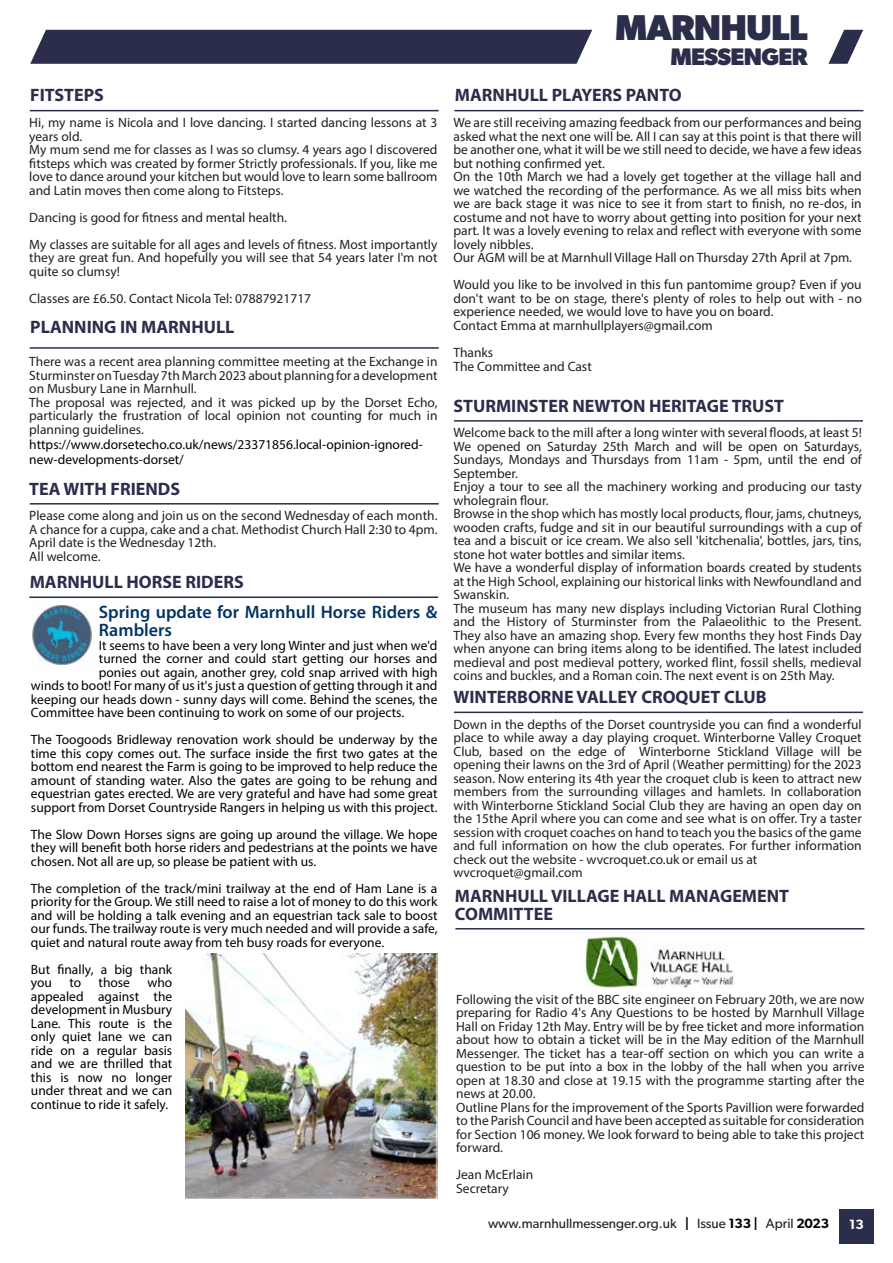
<style>
.page{position:relative;width:893px;height:1263px;background:#fff}
.page>*{position:absolute;margin:0;border:0;box-sizing:border-box;transform-origin:0 0}
.t1{font:700 36px "Gibson";letter-spacing:-.025em;color:#2b2e4a}
.t2{font:700 24px "Gibson";letter-spacing:-.025em;color:#2b2e4a}
.t3{font:700 18px/18px "Myriad Pro";color:#2b2e4a}
.t4{font:600 18px/18px "Myriad Pro";color:#036}
.t5{font:13.5px/13.5px "Myriad Pro";color:#211f22}
.t6{font:13.5px/13.5px "Myriad Pro";color:#000;text-align:justify}
.t7{font:13.5px "Gibson";color:#211f22}
.t8{font:600 13.5px "Gibson";color:#fff}
.s1{font-weight:600;color:#000}
</style>
<div class="page">
<div style="left:840px;top:1209px;width:34px;height:34px;background:#2b2e4a"></div>
<svg style="left:30px;top:29px;width:833px;height:35px"></svg>
<hr style="left:454px;top:110px;width:409px;height:1px;background:#2b2e4a">
<hr style="left:30px;top:110px;width:409px;height:1px;background:#2b2e4a">
<hr style="left:30px;top:347px;width:409px;height:2px;background:#2b2e4a">
<hr style="left:29px;top:596px;width:409px;height:2px;background:#2b2e4a">
<img style="left:32px;top:605px;width:64px;height:61px">
<hr style="left:455px;top:928px;width:409px;height:1px;background:#2b2e4a">
<img style="left:583px;top:937px;width:151px;height:50px">
<hr style="left:30px;top:503px;width:409px;height:1px;background:#2b2e4a">
<hr style="left:454px;top:712px;width:409px;height:1px;background:#2b2e4a">
<hr style="left:454px;top:420px;width:409px;height:2px;background:#2b2e4a">
<img style="left:185px;top:953px;width:252px;height:246px">
<h1 class="t1" style="left:615px;top:7px;width:194px">MARNHULL</h1>
<h2 class="t2" style="left:670px;top:42px;width:139px">MESSENGER</h2>
<h3 class="t3" style="left:30px;top:85px;width:75px">FITSTEPS</h3>
<h3 class="t3" style="left:455px;top:85px;width:228px">MARNHULL PLAYERS PANTO</h3>
<p class="t5" style="left:29px;top:116px;width:410px">Hi, my name is Nicola and I love dancing. I started dancing lessons at 3 years old.<br>My mum send me for classes as I was so clumsy. 4 years ago I discovered fitsteps which was created by former Strictly professionals. If you, like me love to dance around your kitchen but would love to learn some ballroom and Latin moves then come along to Fitsteps.</p>
<p class="t5" style="left:29px;top:204px;width:410px;line-height:27px">Dancing is good for fitness and mental health.<br>My classes are suitable for all ages and levels of fitness. Most importantly</p>
<p class="t5" style="left:29px;top:251px;width:410px">they are great fun. And hopefully you will see that 54 years later I'm not quite so clumsy!</p>
<p class="t5" style="left:29px;top:291px;width:283px">Classes are £6.50. Contact Nicola Tel: 07887921717</p>
<h3 class="t3" style="left:30px;top:317px;width:206px">PLANNING IN MARNHULL</h3>
<p class="t5" style="left:29px;top:355px;width:410px">There was a recent area planning committee meeting at the Exchange in Sturminster on Tuesday 7th March 2023 about planning for a development on Musbury Lane in Marnhull.<br>The proposal was rejected, and it was picked up by the Dorset Echo, particularly the frustration of local opinion not counting for much in planning guidelines.</p>
<p class="t6" style="left:29px;top:437px;width:395px;line-height:15px">https://www.dorsetecho.co.uk/news/23371856.local-opinion-ignored&shy;new-developments-dorset/</p>
<h3 class="t3" style="left:29px;top:479px;width:152px">TEA WITH FRIENDS</h3>
<p class="t5" style="left:29px;top:509px;width:410px">Please come along and join us on the second Wednesday of each month.<br>A chance for a cuppa, cake and a chat. Methodist Church Hall 2:30 to 4pm.<br>April date is the Wednesday 12th.<br>All welcome.</p>
<h3 class="t3" style="left:30px;top:572px;width:216px">MARNHULL HORSE RIDERS</h3>
<h3 class="t4" style="left:99px;top:603px;width:340px">Spring update for Marnhull Horse Riders &amp;<br>Ramblers</h3>
<p class="t6" style="left:99px;top:638px;width:340px">It seems to have been a very long Winter and just when we'd</p>
<p class="t6" style="left:99px;top:652px;width:340px">turned the corner and could start getting our horses and</p>
<p class="t6" style="left:99px;top:665px;width:340px">ponies out again, another grey, cold snap arrived with high</p>
<p class="t6" style="left:31px;top:679px;width:408px">winds to boot! For many of us it's just a question of getting through it and</p>
<p class="t6" style="left:31px;top:692px;width:408px">keeping our heads down - sunny days will come. Behind the scenes, the</p>
<p class="t6" style="left:31px;top:706px;width:375px">Committee have been continuing to work on some of our projects.</p>
<p class="t6" style="left:31px;top:733px;width:408px">The Toogoods Bridleway renovation work should be underway by the time this copy comes out. The surface inside the first two gates at the bottom end nearest the Farm is going to be improved to help reduce the amount of standing water. Also the gates are going to be rehung and equestrian gates erected. We are very grateful and have had some great support from Dorset Countryside Rangers in helping us with this project.</p>
<p class="t6" style="left:31px;top:827px;width:408px">The Slow Down Horses signs are going up around the village. We hope they will benefit both horse riders and pedestrians at the points we have chosen. Not all are up, so please be patient with us.</p>
<p class="t6" style="left:31px;top:881px;width:408px">The completion of the track/mini trailway at the end of Ham Lane is a priority for the Group. We still need to raise a lot of money to do this work and will be holding a talk evening and an equestrian tack sale to boost our funds. The trailway route is very much needed and will provide a safe, quiet and natural route away from teh busy roads for everyone.</p>
<p class="t6" style="left:31px;top:962px;width:143px">But finally, a big thank you</p>
<p class="t6" style="left:31px;top:976px;width:143px;text-indent:116px">who appealed against the development in Musbury Lane. This route is the only quiet lane we can ride on a regular basis and we are thrilled that this is now no longer under threat and we can continue to ride it safely.</p>
<p class="t6" style="left:69px;top:976px;width:13px">to</p>
<p class="t6" style="left:99px;top:976px;width:33px">those</p>
<p class="t5" style="left:453px;top:116px;width:410px">We are still receiving amazing feedback from our performances and being asked what the next one will be. All I can say at this point is that there will be another one, what it will be we still need to decide, we have a few ideas but nothing confirmed yet.<br>On the 10th March we had a lovely get together at the village hall and we watched the recording of the performance. As we all miss bits when we are back stage it was nice to see it from start to finish, no re-dos, in costume and not have to worry about getting into position for your next part. It was a lovely evening to relax and reflect with everyone with some lovely nibbles.<br>Our AGM will be at Marnhull Village Hall on Thursday 27th April at 7pm.</p>
<p class="t5" style="left:453px;top:278px;width:410px">Would you like to be involved in this fun pantomime group? Even if you don't want to be on stage, there's plenty of roles to help out with - no experience needed, we would love to have you on board.<br>Contact Emma at marnhullplayers@gmail.com</p>
<p class="t5" style="left:453px;top:345px;width:140px">Thanks<br>The Committee and Cast</p>
<h3 class="t3" style="left:453px;top:396px;width:332px">STURMINSTER NEWTON HERITAGE TRUST</h3>
<p class="t5" style="left:453px;top:426px;width:410px">Welcome back to the mill after a long winter with several floods, at least 5!<br>We opened on Saturday 25th March and will be open on Saturdays, Sundays, Mondays and Thursdays from 11am - 5pm, until the end of September.<br>Enjoy a tour to see all the machinery working and producing our tasty wholegrain flour.<br>Browse in the shop which has mostly local products, flour, jams, chutneys, wooden crafts, fudge and sit in our beautiful surroundings with a cup of tea and a biscuit or ice cream. We also sell 'kitchenalia', bottles, jars, tins, stone hot water bottles and similar items.<br>We have a wonderful display of information boards created by students at the High School, explaining our historical links with Newfoundland and Swanskin.<br>The museum has many new displays including Victorian Rural Clothing and the History of Sturminster from the Palaeolithic to the Present.<br>They also have an amazing shop. Every few months they host Finds Day when anyone can bring items along to be identified. The latest included medieval and post medieval pottery, worked flint, fossil shells, medieval coins and buckles, and a Roman coin. The next event is on 25th May.</p>
<h3 class="t3" style="left:453px;top:688px;width:315px">WINTERBORNE VALLEY CROQUET CLUB</h3>
<p class="t5" style="left:453px;top:717px;width:410px">Down in the depths of the Dorset countryside you can find a wonderful place to while away a day playing croquet. Winterborne Valley Croquet Club, based on the edge of Winterborne Stickland Village will be opening their lawns on the 3rd of April (Weather permitting) for the 2023 season. Now entering its 4th year the croquet club is keen to attract new members from the surrounding villages and hamlets. In collaboration with Winterborne Stickland Social Club they are having an open day on the 15the April where you can come and see what is on offer. Try a taster session with croquet coaches on hand to teach you the basics of the game and full information on how the club operates. For further information check out the website - wvcroquet.co.uk or email us at wvcroquet@gmail.com</p>
<h3 class="t3" style="left:455px;top:886px;width:336px">MARNHULL VILLAGE HALL MANAGEMENT<br>COMMITTEE</h3>
<p class="t5" style="left:456px;top:992px;width:410px">Following the visit of the BBC site engineer on February 20th, we are now preparing for Radio 4's Any Questions to be hosted by Marnhull Village Hall on Friday 12th May. Entry will be by free ticket and more information about how to obtain a ticket will be in the May edition of the Marnhull Messenger. The ticket has a tear-off section on which you can write a question to be put into a box in the lobby of the hall when you arrive open at 18.30 and close at 19.15 with the programme starting after the news at 20.00.<br>Outline Plans for the improvement of the Sports Pavillion were forwarded to the Parish Council and have been accepted as suitable for consideration for Section 106 money. We look forward to being able to take this project forward.</p>
<p class="t5" style="left:456px;top:1168px;width:79px">Jean McErlain<br>Secretary</p>
<p class="t7" style="left:488px;top:1215px;width:343px">www.marnhullmessenger.org.uk <span class="s1">|</span> Issue <span class="s1">133 |</span> April <span class="s1">2023</span></p>
<p class="t8" style="left:849px;top:1216px;width:16px">13</p>
</div>
